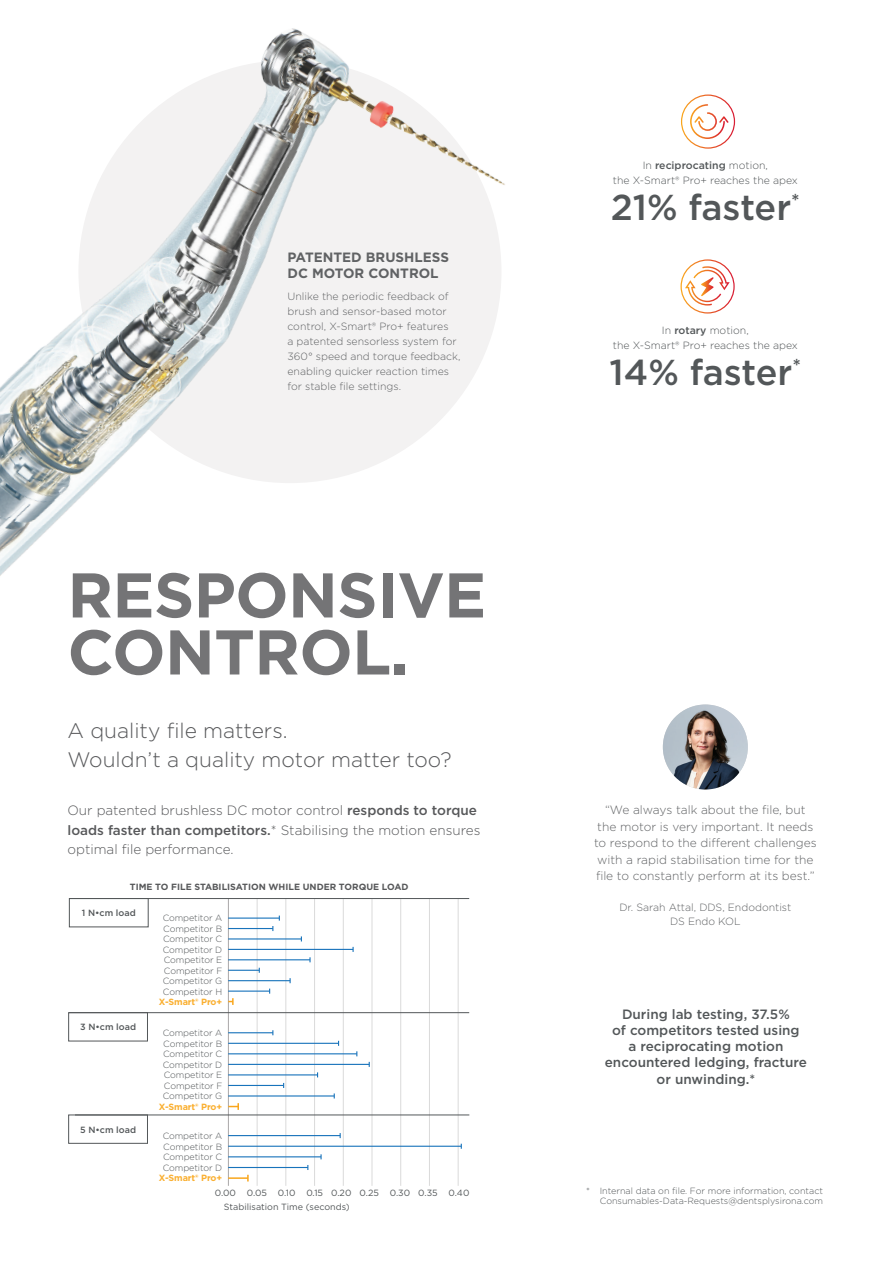
<style>
.page{position:relative;width:893px;height:1263px;background:#fff}
.page>*{position:absolute;margin:0;border:0;box-sizing:border-box;transform-origin:0 0}
.t1{font:700 63px/57px "Gotham";letter-spacing:-.01em;color:#747476}
.t2{font:500 36px "Gotham";letter-spacing:-.005em;color:#535759}
.t3{font:300 21px/28.5px "Gotham";color:#57585a}
.t4{font:300 13.5px/19.5px "Gotham";color:#57585a}
.t5{font:500 13.5px/16.2px "Gotham";color:#535759;text-align:center}
.t6{font:700 13.5px/16.5px "Gotham";color:#606264}
.t7{font:300 12px/16.5px "Gotham";color:#606264;text-align:center}
.t8{font:300 10.5px/15px "Gotham";color:#606264}
.t9{font:300 10.5px/15px "Gotham";color:#535759;text-align:center}
.t10{font:300 9px/10.5px "Gotham";letter-spacing:-.01em;color:#535759;text-align:justify}
.t11{font:9px "Gotham";color:#535759}
.t12{font:700 9px "Gotham";color:#57585a}
.t13{font:700 9px "Gotham";letter-spacing:-.01em;color:#faaf30}
.t14{font:500 9px "Gotham";color:#535759}
.s1{font-weight:500}
</style>
<div class="page">
<img style="left:0;top:28px;width:505px;height:548px">
<svg style="left:689px;top:103px;width:41px;height:37px"></svg>
<div style="left:681px;top:95px;width:54px;height:54px;border:1px solid #fff;border-radius:50%"></div>
<div style="left:680px;top:259px;width:55px;height:55px;border:1px solid #fff;border-radius:50%"></div>
<svg style="left:685px;top:266px;width:45px;height:40px"></svg>
<img style="left:663px;top:704px;width:85px;height:85px;border-radius:42px">
<hr style="left:228px;top:899px;width:1px;height:287px;background:#aaa8a9">
<hr style="left:257px;top:899px;width:1px;height:287px;background:#dadada">
<hr style="left:286px;top:899px;width:1px;height:287px;background:#dadada">
<hr style="left:458px;top:899px;width:1px;height:287px;background:#dadada">
<hr style="left:429px;top:899px;width:1px;height:287px;background:#dadada">
<hr style="left:400px;top:899px;width:1px;height:287px;background:#dadada">
<hr style="left:372px;top:899px;width:1px;height:287px;background:#dadada">
<hr style="left:343px;top:899px;width:1px;height:287px;background:#dadada">
<hr style="left:314px;top:899px;width:1px;height:287px;background:#dadada">
<hr style="left:228px;top:917px;width:51px;height:2px;background:#1873bb">
<hr style="left:228px;top:938px;width:73px;height:1px;background:#1873bb">
<hr style="left:228px;top:949px;width:125px;height:1px;background:#1873bb">
<hr style="left:228px;top:1064px;width:141px;height:1px;background:#1873bb">
<hr style="left:228px;top:1146px;width:233px;height:1px;background:#1873bb">
<hr style="left:228px;top:959px;width:82px;height:1px;background:#1873bb">
<hr style="left:228px;top:1074px;width:90px;height:1px;background:#1873bb">
<hr style="left:228px;top:1156px;width:93px;height:1px;background:#1873bb">
<hr style="left:228px;top:1053px;width:129px;height:1px;background:#1873bb">
<hr style="left:228px;top:928px;width:45px;height:1px;background:#1873bb">
<hr style="left:228px;top:1043px;width:111px;height:1px;background:#1873bb">
<hr style="left:228px;top:1135px;width:112px;height:1px;background:#1873bb">
<hr style="left:228px;top:1032px;width:45px;height:1px;background:#1873bb">
<hr style="left:228px;top:970px;width:31px;height:1px;background:#1873bb">
<hr style="left:228px;top:1085px;width:56px;height:1px;background:#1873bb">
<hr style="left:228px;top:1167px;width:80px;height:1px;background:#1873bb">
<hr style="left:228px;top:980px;width:62px;height:1px;background:#1873bb">
<hr style="left:228px;top:990px;width:42px;height:2px;background:#1873bb">
<hr style="left:228px;top:1095px;width:106px;height:1px;background:#1873bb">
<hr style="left:228px;top:1177px;width:20px;height:2px;background:#f9a61c">
<svg style="left:228px;top:1103px;width:11px;height:7px"></svg>
<svg style="left:228px;top:998px;width:6px;height:7px"></svg>
<div style="left:68px;top:1115px;width:80px;height:28px;border:1px solid #535759"></div>
<hr style="left:75px;top:1115px;width:394px;height:1px;background:#535759">
<div style="left:68px;top:1012px;width:80px;height:29px;border:1px solid #535759"></div>
<hr style="left:69px;top:1012px;width:400px;height:1px;background:#535759">
<hr style="left:69px;top:898px;width:400px;height:1px;background:#535759">
<h3 class="t6" style="left:287px;top:249px;width:163px">PATENTED BRUSHLESS<br>DC MOTOR CONTROL</h3>
<p class="t8" style="left:287px;top:288px;width:174px">Unlike the periodic feedback of brush and sensor-based motor control, X-Smart® Pro+ features<br>a patented sensorless system for<br>360° speed and torque feedback, enabling quicker reaction times for stable file settings.</p>
<h1 class="t1" style="left:68px;top:566px;width:420px">RESPONSIVE<br>CONTROL.</h1>
<h3 class="t3" style="left:68px;top:716px;width:386px">A quality file matters.<br>Wouldn’t a quality motor matter too?</h3>
<h3 class="t4" style="left:68px;top:800px;width:414px">Our patented brushless DC motor control <span class="s1">responds to torque loads faster than competitors.</span>* Stabilising the motion ensures optimal file performance.</h3>
<p class="t12" style="left:130px;top:881px;width:280px">TIME TO FILE STABILISATION WHILE UNDER TORQUE LOAD</p>
<p class="t14" style="left:82px;top:907px;width:55px">1 N•cm load</p>
<p class="t14" style="left:80px;top:1021px;width:57px">3 N•cm load</p>
<p class="t14" style="left:80px;top:1124px;width:58px">5 N•cm load</p>
<p class="t10" style="left:163px;top:913px;width:61px">Competitor A Competitor B Competitor C Competitor D Competitor E Competitor F Competitor G Competitor H</p>
<p class="t13" style="left:159px;top:996px;width:65px">X-Smart® Pro+</p>
<p class="t10" style="left:163px;top:1028px;width:61px">Competitor A Competitor B Competitor C Competitor D Competitor E Competitor F Competitor G</p>
<p class="t13" style="left:159px;top:1100px;width:65px">X-Smart® Pro+</p>
<p class="t10" style="left:163px;top:1130px;width:61px">Competitor A Competitor B Competitor C Competitor D</p>
<p class="t13" style="left:159px;top:1172px;width:65px">X-Smart® Pro+</p>
<p class="t11" style="left:215px;top:1187px;width:256px">0.00 0.05 0.10 0.15 0.20 0.25 0.30 0.35 0.40</p>
<p class="t11" style="left:224px;top:1201px;width:127px">Stabilisation Time (seconds)</p>
<p class="t9" style="left:613px;top:157px;width:186px">In <span class="s1">reciprocating</span> motion,<br>the X-Smart® Pro+ reaches the apex</p>
<h2 class="t2" style="left:611px;top:184px;width:191px">21% faster<sup>*</sup></h2>
<p class="t9" style="left:613px;top:322px;width:186px">In <span class="s1">rotary</span> motion,<br>the X-Smart® Pro+ reaches the apex</p>
<h2 class="t2" style="left:610px;top:348px;width:193px">14% faster<sup>*</sup></h2>
<h3 class="t7" style="left:594px;top:801px;width:224px">“We always talk about the file, but the motor is very important. It needs to respond to the different challenges with a rapid stabilisation time for the file to constantly perform at its best.”</h3>
<p class="t8" style="left:619px;top:900px;width:173px;line-height:14.2px;text-align:center">Dr. Sarah Attal, DDS, Endodontist<br>DS Endo KOL</p>
<h3 class="t5" style="left:605px;top:1006px;width:204px">During lab testing, 37.5%<br>of competitors tested using<br>a reciprocating motion encountered ledging, fracture or unwinding.*</h3>
<p class="t10" style="left:586px;top:1185px;width:238px;text-align:right">* Internal data on file. For more information, contact<br>Consumables-Data-Requests@dentsplysirona.com</p>
</div>
